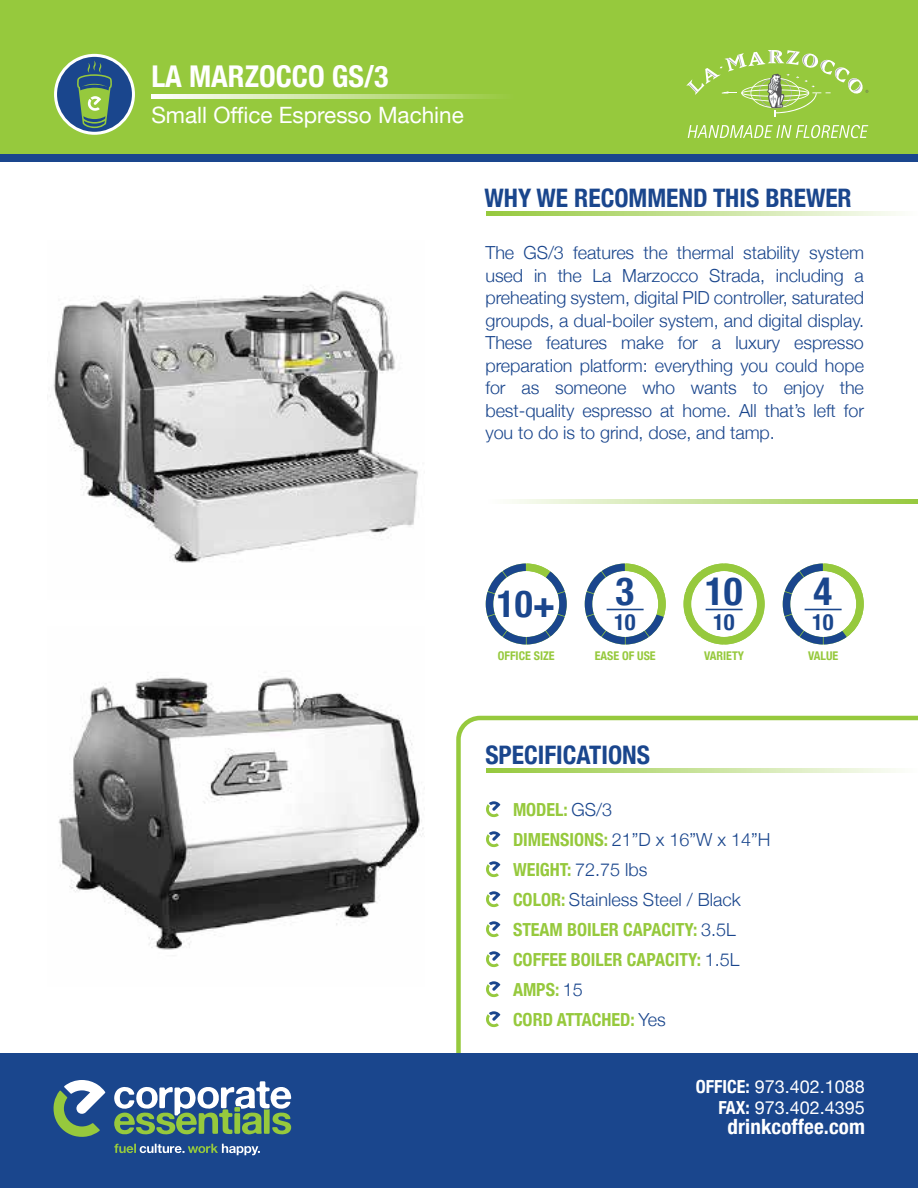
<style>
.page{position:relative;width:918px;height:1188px;background:#fff}
.page>*{position:absolute;margin:0;border:0;box-sizing:border-box;transform-origin:0 0}
.t1{font:700 condensed 39px "Helvetica Neue";color:#1a468d}
.t2{font:700 condensed 37.5px "Helvetica Neue";color:#1a468d}
.t3{font:700 condensed 30px "Helvetica Neue";color:#fff}
.t4{font:700 condensed 25.5px "Helvetica Neue";color:#1a468d}
.t5{font:22.5px "Helvetica Neue";color:#fff}
.t6{font:700 condensed 22.5px "Helvetica Neue";color:#1a468d}
.t7{font:700 condensed 21px "Helvetica Neue";letter-spacing:.005em;color:#fff}
.t8{font:300 18px/22.5px "Helvetica Neue";letter-spacing:-.005em;color:#1a468d;text-align:justify}
.t9{font:700 condensed 18px/30px "Helvetica Neue";color:#96c93d}
.t10{font:18px/20.2px "Helvetica Neue";color:#fff;text-align:right}
.t11{font:700 condensed 12px "Helvetica Neue";color:#96c93d}
.s1{font-weight:300;font-stretch:normal;color:#1a468d}
.s2{font-weight:700;font-stretch:condensed}
</style>
<div class="page">
<svg style="left:456px;top:715px;width:462px;height:338px"></svg>
<div style="left:0;top:0;width:918px;height:162px;background:#96c93d"></div>
<div style="left:0;top:154px;width:918px;height:8px;background:#1a468d"></div>
<div style="left:0;top:1053px;width:918px;height:135px;background:#1a468d"></div>
<svg style="left:151px;top:94px;width:345px;height:5px"></svg>
<svg style="left:114px;top:1081px;width:177px;height:54px"></svg>
<svg style="left:53px;top:1080px;width:52px;height:57px"></svg>
<svg style="left:114px;top:1144px;width:146px;height:11px"></svg>
<svg style="left:486px;top:768px;width:432px;height:5px"></svg>
<svg style="left:486px;top:211px;width:412px;height:5px"></svg>
<svg style="left:510px;top:499px;width:408px;height:5px"></svg>
<svg style="left:486px;top:801px;width:14px;height:17px"></svg>
<svg style="left:486px;top:831px;width:14px;height:17px"></svg>
<svg style="left:486px;top:861px;width:14px;height:17px"></svg>
<svg style="left:486px;top:891px;width:14px;height:17px"></svg>
<svg style="left:486px;top:921px;width:14px;height:17px"></svg>
<svg style="left:486px;top:951px;width:14px;height:17px"></svg>
<svg style="left:486px;top:981px;width:14px;height:17px"></svg>
<svg style="left:486px;top:1011px;width:14px;height:17px"></svg>
<svg style="left:486px;top:564px;width:81px;height:81px"></svg>
<svg style="left:585px;top:564px;width:81px;height:81px"></svg>
<svg style="left:683px;top:564px;width:82px;height:81px"></svg>
<svg style="left:783px;top:564px;width:81px;height:81px"></svg>
<hr style="left:607px;top:609px;width:37px;height:1px;background:#1a468d">
<hr style="left:706px;top:609px;width:37px;height:1px;background:#1a468d">
<hr style="left:805px;top:609px;width:37px;height:1px;background:#1a468d">
<svg style="left:54px;top:54px;width:81px;height:81px"></svg>
<svg style="left:686px;top:50px;width:182px;height:67px"></svg>
<svg style="left:688px;top:125px;width:180px;height:13px"></svg>
<img style="left:50px;top:285px;width:368px;height:278px">
<img style="left:58px;top:676px;width:366px;height:274px">
<h3 class="t3" style="left:151px;top:51px;width:239px">LA MARZOCCO GS/3</h3>
<p class="t5" style="left:151px;top:99px;width:314px">Small Office Espresso Machine</p>
<h3 class="t4" style="left:484px;top:177px;width:369px">WHY WE RECOMMEND THIS BREWER</h3>
<p class="t8" style="left:485px;top:240px;width:380px">The GS/3 features the thermal stability system used in the La Marzocco Strada, including a preheating system, digital PID controller, saturated groupds, a dual-boiler system, and digital display.<br>These features make for a luxury espresso preparation platform: everything you could hope for as someone who wants to enjoy the best-quality espresso at home. All that’s left for you to do is to grind, dose, and tamp.</p>
<h2 class="t2" style="left:497px;top:573px;width:60px">10+</h2>
<h1 class="t1" style="left:616px;top:558px;width:20px">3</h1>
<p class="t6" style="left:614px;top:603px;width:23px">10</p>
<h1 class="t1" style="left:705px;top:558px;width:39px">10</h1>
<p class="t6" style="left:713px;top:603px;width:23px">10</p>
<h1 class="t1" style="left:814px;top:558px;width:20px">4</h1>
<p class="t6" style="left:812px;top:603px;width:23px">10</p>
<p class="t11" style="left:498px;top:646px;width:58px">OFFICE SIZE</p>
<p class="t11" style="left:595px;top:646px;width:62px">EASE OF USE</p>
<p class="t11" style="left:704px;top:646px;width:41px">VARIETY</p>
<p class="t11" style="left:808px;top:646px;width:32px">VALUE</p>
<h3 class="t4" style="left:485px;top:733px;width:166px">SPECIFICATIONS</h3>
<p class="t9" style="left:513px;top:793px;width:259px">MODEL: <span class="s1">GS/3<br></span>DIMENSIONS: <span class="s1">21”D x 16”W x 14”H<br></span>WEIGHT: <span class="s1">72.75 lbs<br></span>COLOR: <span class="s1">Stainless Steel / Black<br></span>STEAM BOILER CAPACITY: <span class="s1">3.5L<br></span>COFFEE BOILER CAPACITY: <span class="s1">1.5L<br></span>AMPS: <span class="s1">15<br></span>CORD ATTACHED: <span class="s1">Yes</span></p>
<p class="t10" style="left:696px;top:1078px;width:171px"><span class="s2">OFFICE:</span> 973.402.1088<br><span class="s2">FAX:</span> 973.402.4395</p>
<p class="t7" style="left:728px;top:1109px;width:139px">drinkcoffee.com</p>
</div>
